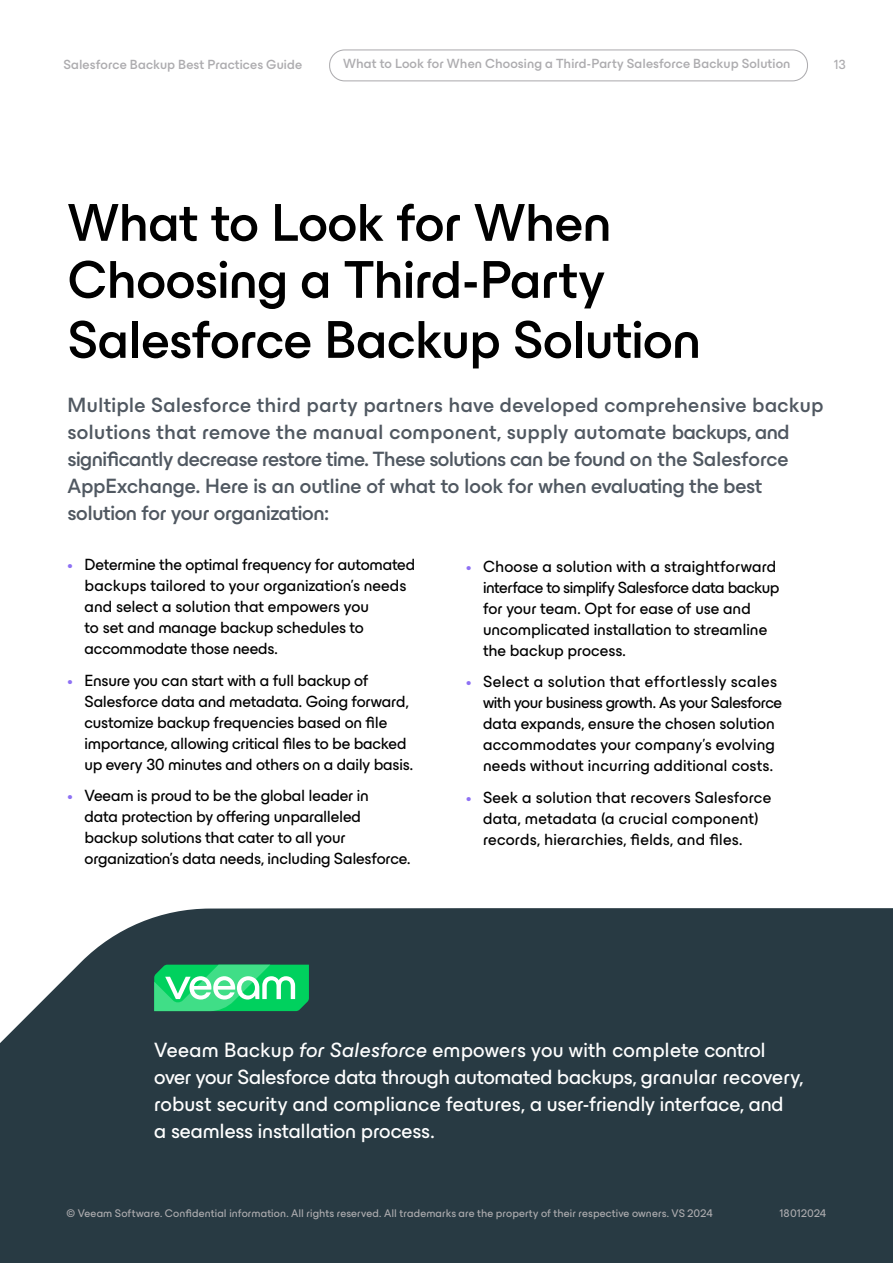
<style>
.page{position:relative;width:893px;height:1263px;background:#fff}
.page>*{position:absolute;margin:0;border:0;box-sizing:border-box;transform-origin:0 0}
.t1{font:500 54px/58.5px "ES Build";letter-spacing:-.015em;color:#000}
.t2{font:500 21px/27px "ES Build";letter-spacing:-.005em;color:#505861}
.t3{font:21px/27px "ES Build";letter-spacing:-.005em;color:#fff}
.t4{font:16.5px/21px "ES Build";letter-spacing:-.01em;color:#000}
.t5{font:500 13.5px "ES Build";letter-spacing:.005em;color:#adacaf}
.t6{font:13.5px "ES Build";color:#adacaf}
.t7{font:11.25px "ES Build";letter-spacing:.01em;color:#adacaf}
.s1{font-weight:700;color:#8e71f4}
.s2{font-style:italic}
</style>
<div class="page">
<div style="left:0;top:908px;width:893px;height:355px;background:#283a43"></div>
<svg style="left:154px;top:965px;width:155px;height:46px"></svg>
<div style="left:329px;top:49px;width:479px;height:32px;border:1px solid #adacaf;border-radius:15px"></div>
<p class="t5" style="left:343px;top:53px;width:449px">What to Look for When Choosing a Third-Party Salesforce Backup Solution</p>
<p class="t5" style="left:63px;top:54px;width:240px">Salesforce Backup Best Practices Guide</p>
<p class="t6" style="left:834px;top:54px;width:14px">13</p>
<h1 class="t1" style="left:68px;top:188px;width:635px">What to Look for When<br>Choosing a Third-Party<br>Salesforce Backup Solution</h1>
<p class="t2" style="left:68px;top:389px;width:757px">Multiple Salesforce third party partners have developed comprehensive backup solutions that remove the manual component, supply automate backups, and significantly decrease restore time. These solutions can be found on the Salesforce AppExchange. Here is an outline of what to look for when evaluating the best solution for your organization:</p>
<p class="t4" style="left:85px;top:552px;width:332px;text-indent:-17px"><span class="s1">•</span> Determine the optimal frequency for automated backups tailored to your organization’s needs and select a solution that empowers you<br>to set and manage backup schedules to accommodate those needs.</p>
<p class="t4" style="left:85px;top:668px;width:330px;text-indent:-17px"><span class="s1">•</span> Ensure you can start with a full backup of Salesforce data and metadata. Going forward, customize backup frequencies based on file importance, allowing critical files to be backed up every 30 minutes and others on a daily basis.</p>
<p class="t4" style="left:85px;top:783px;width:328px;text-indent:-17px"><span class="s1">•</span> Veeam is proud to be the global leader in<br>data protection by offering unparalleled backup solutions that cater to all your organization’s data needs, including Salesforce.</p>
<p class="t4" style="left:483px;top:554px;width:298px;text-indent:-17px"><span class="s1">•</span> Choose a solution with a straightforward interface to simplify Salesforce data backup for your team. Opt for ease of use and uncomplicated installation to streamline the backup process.</p>
<p class="t4" style="left:483px;top:670px;width:301px;text-indent:-17px"><span class="s1">•</span> Select a solution that effortlessly scales with your business growth. As your Salesforce data expands, ensure the chosen solution accommodates your company’s evolving needs without incurring additional costs.</p>
<p class="t4" style="left:483px;top:785px;width:290px;text-indent:-17px"><span class="s1">•</span> Seek a solution that recovers Salesforce data, metadata (a crucial component) records, hierarchies, fields, and files.</p>
<p class="t3" style="left:154px;top:1034px;width:650px">Veeam Backup <span class="s2">for Salesforce</span> empowers you with complete control over your Salesforce data through automated backups, granular recovery, robust security and compliance features, a user-friendly interface, and<br>a seamless installation process.</p>
<p class="t7" style="left:66px;top:1205px;width:648px">© Veeam Software. Confidential information. All rights reserved. All trademarks are the property of their respective owners. VS 2024</p>
<p class="t7" style="left:779px;top:1204px;width:48px">18012024</p>
</div>
